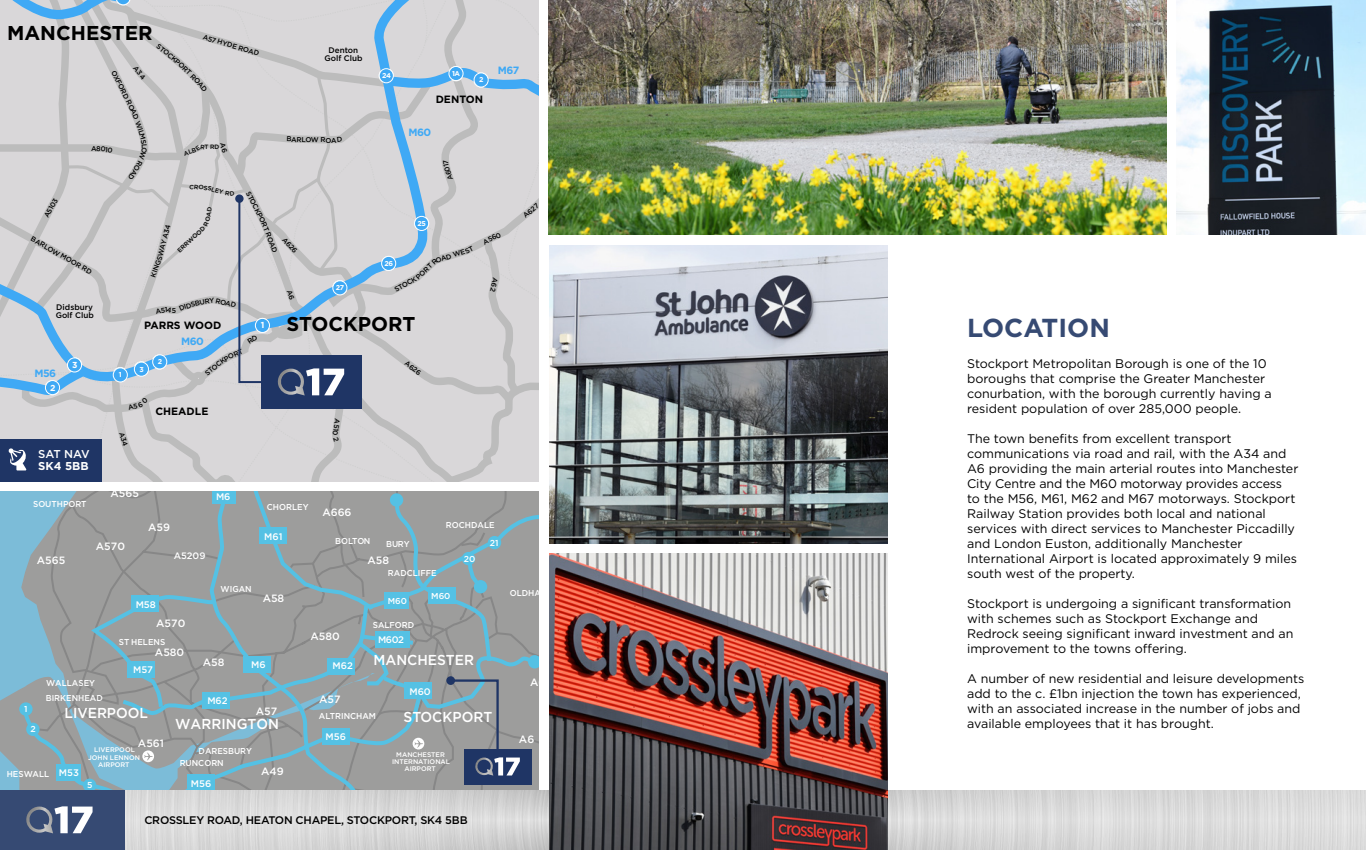
<style>
.page{position:relative;width:1366px;height:850px;background:#fff}
.page>*{position:absolute;margin:0;border:0;box-sizing:border-box;transform-origin:0 0}
.t1{font:700 26px "Gotham";color:#364a73}
.t2{font:700 20px "Gotham";color:#000}
.t3{font:500 14.4px "Gotham";color:#fff;scale:.96 1}
.t4{font:12.5px/15px "Gotham";color:#000}
.t5{font:500 11.4px "Gotham";letter-spacing:-.05em;color:#fff}
.t6{font:700 11.4px "Gotham";color:#fff}
.t7{font:500 11px "Gotham";letter-spacing:-.02em;color:#000}
.t8{font:500 10.6px "Gotham";color:#fff}
.t9{font:700 10.6px "Gotham";color:#000}
.t10{font:700 10.6px "Gotham";letter-spacing:-.05em;color:#3fa9f5}
.t11{font:500 9.5px "Gotham";color:#fff}
.t12{font:500 9.3px "Gotham";color:#fff}
.t13{font:700 8.7px "Gotham";color:#fff}
.t14{font:500 8.6px/14.8px "Gotham";color:#fff;scale:.96 1}
.t15{font:500 8.6px "Gotham";color:#fff}
.t16{font:500 8.1px/8.1px "Gotham";color:#000}
.t17{font:500 7px "Gotham";color:#000}
.t18{font:700 7px "Gotham";letter-spacing:-.05em;color:#fff}
.t19{font:500 6.7px/7.2px "Gotham";color:#fff;text-align:center}
.t20{font:500 6.2px "Gotham";color:#000}
</style>
<div class="page">
<div style="left:0;top:790px;width:126px;height:60px;background:#364a73"></div>
<img style="left:26px;top:807px;width:27px;height:26px">
<svg style="left:54px;top:806px;width:39px;height:27px"></svg>
<img style="left:126px;top:790px;width:1240px;height:60px">
<img style="left:549px;top:245px;width:338px;height:298px">
<svg style="left:0;top:492px;width:21px;height:298px;background:#83b4ca"></svg>
<svg style="left:21px;top:492px;width:517px;height:298px;background:#959fa2"></svg>
<div style="left:390px;top:493px;width:13px;height:14px;background:#55c1e4;border-radius:50%"></div>
<div style="left:488px;top:536px;width:13px;height:13px;background:#55c1e4;border-radius:50%"></div>
<div style="left:462px;top:552px;width:13px;height:13px;background:#55c1e4;border-radius:50%"></div>
<div style="left:384px;top:593px;width:25px;height:16px;background:#55c1e4"></div>
<div style="left:428px;top:588px;width:27px;height:16px;background:#55c1e4"></div>
<div style="left:474px;top:580px;width:13px;height:13px;background:#55c1e4;border-radius:50%"></div>
<div style="left:260px;top:528px;width:27px;height:16px;background:#55c1e4"></div>
<div style="left:212px;top:492px;width:23px;height:12px;background:#55c1e4"></div>
<div style="left:131px;top:596px;width:27px;height:16px;background:#55c1e4"></div>
<div style="left:128px;top:662px;width:27px;height:16px;background:#55c1e4"></div>
<div style="left:202px;top:692px;width:27px;height:17px;background:#55c1e4"></div>
<div style="left:328px;top:658px;width:27px;height:16px;background:#55c1e4"></div>
<div style="left:244px;top:657px;width:27px;height:16px;background:#55c1e4"></div>
<div style="left:188px;top:775px;width:27px;height:15px;background:#55c1e4"></div>
<div style="left:56px;top:764px;width:25px;height:16px;background:#55c1e4"></div>
<div style="left:19px;top:702px;width:14px;height:14px;background:#55c1e4;border-radius:50%"></div>
<div style="left:26px;top:723px;width:14px;height:13px;background:#55c1e4;border-radius:50%"></div>
<svg style="left:83px;top:779px;width:13px;height:11px"></svg>
<div style="left:322px;top:729px;width:27px;height:16px;background:#55c1e4"></div>
<div style="left:405px;top:683px;width:27px;height:16px;background:#55c1e4"></div>
<div style="left:375px;top:632px;width:34px;height:16px;background:#55c1e4"></div>
<svg style="left:528px;top:655px;width:10px;height:13px"></svg>
<svg style="left:142px;top:750px;width:12px;height:12px"></svg>
<svg style="left:413px;top:738px;width:11px;height:11px"></svg>
<svg style="left:446px;top:676px;width:9px;height:9px"></svg>
<div style="left:464px;top:749px;width:67px;height:35px;background:#1f3565"></div>
<svg style="left:448px;top:678px;width:72px;height:98px"></svg>
<img style="left:548px;top:0;width:618px;height:235px">
<img style="left:549px;top:553px;width:338px;height:297px">
<img style="left:1176px;top:0;width:190px;height:235px">
<svg style="left:0;top:0;width:539px;height:482px;background:#c8cbd2"></svg>
<h2 class="t2" style="left:7px;top:20px;width:147px">MANCHESTER</h2>
<p class="t17" style="left:117px;top:69px;width:39px;rotate:63deg">OXFORD R</p>
<p class="t17" style="left:204px;top:32px;width:60px;rotate:17deg">A57 HYDE ROAD</p>
<p class="t20" style="left:204px;top:143px;width:6px">T</p>
<p class="t16" style="left:324px;top:46px;width:40px;text-align:center">Denton<br>Golf Club</p>
<p class="t17" style="left:287px;top:134px;width:27px;rotate:2deg">BARLO</p>
<p class="t17" style="left:321px;top:135px;width:12px">RO</p>
<p class="t18" style="left:382px;top:71px;width:10px">24</p>
<p class="t18" style="left:452px;top:69px;width:10px">1A</p>
<p class="t18" style="left:479px;top:75px;width:6px">2</p>
<p class="t9" style="left:436px;top:92px;width:49px">DENTON</p>
<p class="t10" style="left:408px;top:125px;width:24px">M60</p>
<p class="t10" style="left:498px;top:63px;width:23px">M67</p>
<p class="t17" style="left:34px;top:234px;width:70px;rotate:29deg">BARLOW MOOR RD</p>
<p class="t16" style="left:56px;top:303px;width:40px">Didsbury<br>Golf Club</p>
<p class="t10" style="left:34px;top:367px;width:23px">M56</p>
<p class="t13" style="left:50px;top:382px;width:7px">2</p>
<p class="t13" style="left:72px;top:359px;width:7px">3</p>
<p class="t5" style="left:38px;top:447px;width:53px">SAT NAV</p>
<p class="t6" style="left:38px;top:458px;width:52px">SK4 5BB</p>
<p class="t18" style="left:119px;top:370px;width:4px">1</p>
<p class="t17" style="left:155px;top:259px;width:38px;rotate:-76deg">SWAY A34</p>
<p class="t20" style="left:176px;top:248px;width:37px;rotate:-42deg">ERRWOOD</p>
<p class="t17" style="left:149px;top:275px;width:19px;rotate:-71deg">KING</p>
<p class="t9" style="left:144px;top:319px;width:79px">PARRS WOOD</p>
<p class="t18" style="left:139px;top:364px;width:6px">3</p>
<p class="t18" style="left:158px;top:357px;width:6px">2</p>
<p class="t10" style="left:181px;top:334px;width:24px">M60</p>
<p class="t9" style="left:155px;top:404px;width:55px">CHEADLE</p>
<p class="t13" style="left:261px;top:320px;width:5px">1</p>
<p class="t18" style="left:336px;top:283px;width:10px">27</p>
<p class="t18" style="left:418px;top:219px;width:10px">25</p>
<p class="t17" style="left:435px;top:256px;width:32px;rotate:-17deg">OAD WE</p>
<p class="t17" style="left:414px;top:275px;width:28px;rotate:-43deg">PORT R</p>
<p class="t18" style="left:385px;top:259px;width:10px">26</p>
<p class="t17" style="left:393px;top:286px;width:26px;rotate:-28deg">STOCK</p>
<h2 class="t2" style="left:287px;top:310px;width:131px">STOCKPORT</h2>
<p class="t17" style="left:482px;top:238px;width:21px;rotate:-26deg">A560</p>
<p class="t14" style="left:33px;top:497px;width:57px">SOUTHPORT</p>
<p class="t8" style="left:37px;top:553px;width:30px">A565</p>
<p class="t8" style="left:110px;top:486px;width:30px">A565</p>
<p class="t11" style="left:216px;top:490px;width:16px">M6</p>
<p class="t14" style="left:267px;top:500px;width:45px">CHORLEY</p>
<p class="t8" style="left:322px;top:505px;width:31px">A666</p>
<p class="t8" style="left:96px;top:539px;width:31px">A570</p>
<p class="t8" style="left:148px;top:521px;width:23px">A59</p>
<p class="t11" style="left:264px;top:530px;width:20px">M61</p>
<p class="t14" style="left:335px;top:533px;width:38px">BOLTON</p>
<p class="t14" style="left:386px;top:537px;width:26px">BURY</p>
<p class="t14" style="left:446px;top:518px;width:52px">ROCHDALE</p>
<p class="t15" style="left:490px;top:537px;width:10px">21</p>
<p class="t12" style="left:174px;top:550px;width:33px">A5209</p>
<p class="t8" style="left:367px;top:553px;width:23px">A58</p>
<p class="t15" style="left:464px;top:553px;width:13px">20</p>
<p class="t14" style="left:388px;top:566px;width:52px">RADCLIFFE</p>
<p class="t11" style="left:136px;top:598px;width:22px">M58</p>
<p class="t14" style="left:221px;top:581px;width:34px">WIGAN</p>
<p class="t8" style="left:263px;top:592px;width:23px">A58</p>
<p class="t15" style="left:388px;top:595px;width:21px">M60</p>
<p class="t15" style="left:431px;top:591px;width:21px">M60</p>
<p class="t8" style="left:156px;top:617px;width:31px">A570</p>
<p class="t14" style="left:373px;top:617px;width:45px">SALFORD</p>
<p class="t14" style="left:119px;top:635px;width:50px">ST HELENS</p>
<p class="t8" style="left:311px;top:629px;width:31px">A580</p>
<p class="t11" style="left:378px;top:633px;width:27px">M602</p>
<p class="t8" style="left:155px;top:645px;width:31px">A580</p>
<p class="t11" style="left:133px;top:664px;width:22px">M57</p>
<p class="t8" style="left:203px;top:655px;width:23px">A58</p>
<p class="t11" style="left:251px;top:659px;width:16px">M6</p>
<p class="t11" style="left:333px;top:660px;width:22px">M62</p>
<p class="t3" style="left:374px;top:650px;width:106px">MANCHESTER</p>
<p class="t15" style="left:24px;top:703px;width:5px">1</p>
<p class="t15" style="left:30px;top:724px;width:7px">2</p>
<p class="t14" style="left:46px;top:676px;width:61px">WALLASEY<br>BIRKENHEAD</p>
<p class="t3" style="left:65px;top:704px;width:89px">LIVERPOOL</p>
<p class="t8" style="left:138px;top:736px;width:28px">A561</p>
<p class="t19" style="left:88px;top:746px;width:53px">LIVERPOOL<br>JOHN LENNON<br>AIRPORT</p>
<p class="t14" style="left:7px;top:766px;width:46px">HESWALL</p>
<p class="t11" style="left:59px;top:766px;width:22px">M53</p>
<p class="t15" style="left:87px;top:780px;width:7px">5</p>
<p class="t11" style="left:207px;top:695px;width:22px">M62</p>
<p class="t8" style="left:256px;top:704px;width:23px">A57</p>
<p class="t3" style="left:175px;top:714px;width:110px">WARRINGTON</p>
<p class="t14" style="left:180px;top:756px;width:47px">RUNCORN</p>
<p class="t14" style="left:199px;top:744px;width:57px">DARESBURY</p>
<p class="t8" style="left:261px;top:764px;width:24px">A49</p>
<p class="t11" style="left:191px;top:777px;width:22px">M56</p>
<p class="t8" style="left:319px;top:692px;width:23px">A57</p>
<p class="t14" style="left:319px;top:708px;width:61px">ALTRINCHAM</p>
<p class="t11" style="left:326px;top:730px;width:22px">M56</p>
<p class="t11" style="left:409px;top:685px;width:23px">M60</p>
<p class="t3" style="left:404px;top:708px;width:94px">STOCKPORT</p>
<p class="t19" style="left:392px;top:751px;width:59px">MANCHESTER<br>INTERNATIONAL<br>AIRPORT</p>
<p class="t7" style="left:144px;top:813px;width:325px">CROSSLEY ROAD, HEATON CHAPEL, STOCKPORT, SK4 5BB</p>
<p class="t14" style="left:510px;top:585px;width:41px">OLDHAM</p>
<p class="t8" style="left:519px;top:733px;width:17px">A6</p>
<h1 class="t1" style="left:967px;top:311px;width:144px">LOCATION</h1>
<p class="t4" style="left:967px;top:356px;width:306px">Stockport Metropolitan Borough is one of the 10 boroughs that comprise the Greater Manchester conurbation, with the borough currently having a resident population of over 285,000 people.</p>
<p class="t4" style="left:967px;top:431px;width:333px">The town benefits from excellent transport communications via road and rail, with the A34 and A6 providing the main arterial routes into Manchester City Centre and the M60 motorway provides access<br>to the M56, M61, M62 and M67 motorways. Stockport Railway Station provides both local and national services with direct services to Manchester Piccadilly and London Euston, additionally Manchester International Airport is located approximately 9 miles south west of the property.</p>
<p class="t4" style="left:967px;top:596px;width:328px">Stockport is undergoing a significant transformation with schemes such as Stockport Exchange and Redrock seeing significant inward investment and an improvement to the towns offering.</p>
<p class="t4" style="left:967px;top:671px;width:339px">A number of new residential and leisure developments add to the c. £1bn injection the town has experienced, with an associated increase in the number of jobs and available employees that it has brought.</p>
</div>
